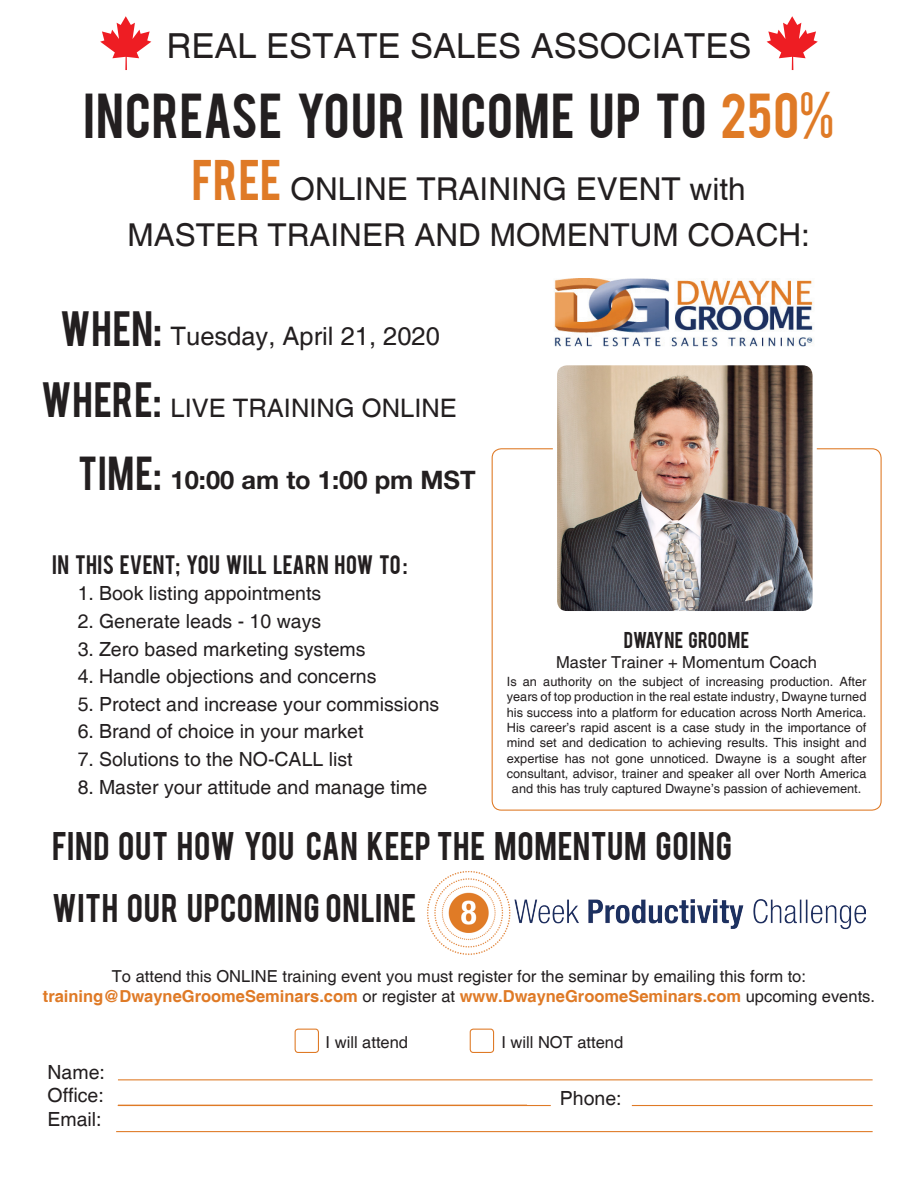
<style>
.page{position:relative;width:918px;height:1188px;background:#fff}
.page>*{position:absolute;margin:0;border:0;box-sizing:border-box;transform-origin:0 0}
.t1{font:49.8px "Bebas";letter-spacing:.02em;color:#231f20}
.t2{font:39px "Bebas";letter-spacing:.02em;color:#231f20}
.t3{font:37.5px "Bebas";color:#231f20}
.t4{font:34.5px "Helvetica";color:#231f20}
.t5{font:31.5px/61.8px "Bebas";letter-spacing:.025em;color:#231f20}
.t6{font:31.5px "Helvetica";color:#231f20}
.t7{font:25.5px "Helvetica";color:#231f20}
.t8{font:700 25.5px "Helvetica Neue LT Std";color:#231f20}
.t9{font:21px "Bebas";letter-spacing:.02em;color:#231f20}
.t10{font:19.5px "Helvetica";color:#231f20}
.t11{font:18px "Bebas";letter-spacing:.02em;color:#231f20}
.t12{font:16.5px "Helvetica";color:#231f20}
.t13{font:700 16.5px "Helvetica";color:#df7a26}
.t14{font:12.75px/15.3px "Helvetica";color:#231f20;text-align:center}
.s1{color:#df7a26}
.s2{font-family:"Bebas";font-size:45px;color:#df7a26}
.s3{font-weight:400;color:#231f20}
</style>
<div class="page">
<img style="left:554px;top:279px;width:259px;height:68px">
<div style="left:470px;top:1029px;width:24px;height:24px;border:1px solid #df7a26;border-radius:3px"></div>
<div style="left:295px;top:1029px;width:24px;height:24px;border:1px solid #df7a26;border-radius:3px"></div>
<img style="left:427px;top:871px;width:439px;height:84px">
<hr style="left:118px;top:1079px;width:755px;height:1px;background:#df7a26">
<hr style="left:118px;top:1105px;width:433px;height:1px;background:#df7a26">
<hr style="left:116px;top:1131px;width:757px;height:1px;background:#df7a26">
<hr style="left:632px;top:1105px;width:241px;height:1px;background:#df7a26">
<img style="left:558px;top:366px;width:254px;height:244px">
<div style="left:553px;top:361px;width:264px;height:254px;border:4px solid #fff;border-radius:12px"></div>
<svg style="left:767px;top:16px;width:51px;height:54px"></svg>
<svg style="left:100px;top:16px;width:51px;height:54px"></svg>
<p class="t4" style="left:167px;top:26px;width:586px">REAL ESTATE SALES ASSOCIATES</p>
<p class="t1" style="left:83px;top:79px;width:753px">INCREASE YOUR INCOME UP TO <span class="s1">250%</span></p>
<p class="t6" style="left:192px;top:171px;width:555px"><span class="s2">FREE</span> ONLINE TRAINING EVENT with</p>
<p class="t6" style="left:128px;top:217px;width:684px">MASTER TRAINER AND MOMENTUM COACH:</p>
<p class="t2" style="left:60px;top:300px;width:103px">WHEN:</p>
<p class="t2" style="left:41px;top:372px;width:122px">WHERE:</p>
<p class="t7" style="left:171px;top:322px;width:271px">Tuesday, April 21, 2020</p>
<p class="t7" style="left:171px;top:394px;width:288px">LIVE TRAINING ONLINE</p>
<p class="t3" style="left:78px;top:446px;width:85px">TIME:</p>
<p class="t8" style="left:171px;top:464px;width:307px">10:00 am to 1:00 pm MST</p>
<p class="t9" style="left:52px;top:549px;width:357px">IN THIS EVENT; YOU WILL LEARN HOW TO :</p>
<p class="t10" style="left:78px;top:582px;width:245px">1. Book listing appointments</p>
<p class="t10" style="left:78px;top:610px;width:245px">2. Generate leads - 10 ways</p>
<p class="t10" style="left:78px;top:637px;width:289px">3. Zero based marketing systems</p>
<p class="t10" style="left:78px;top:665px;width:300px">4. Handle objections and concerns</p>
<p class="t10" style="left:78px;top:693px;width:363px">5. Protect and increase your commissions</p>
<p class="t10" style="left:78px;top:720px;width:287px">6. Brand of choice in your market</p>
<p class="t10" style="left:78px;top:748px;width:276px">7. Solutions to the NO-CALL list</p>
<p class="t10" style="left:78px;top:776px;width:351px">8. Master your attitude and manage time</p>
<p class="t11" style="left:624px;top:627px;width:127px">DWAYNE GROOME</p>
<p class="t12" style="left:556px;top:652px;width:262px">Master Trainer + Momentum Coach</p>
<p class="t14" style="left:507px;top:674px;width:361px">Is an authority on the subject of increasing production. After years of top production in the real estate industry, Dwayne turned his success into a platform for education across North America.<br>His career’s rapid ascent is a case study in the importance of mind set and dedication to achieving results. This insight and expertise has not gone unnoticed. Dwayne is a sought after consultant, advisor, trainer and speaker all over North America and this has truly captured Dwayne’s passion of achievement.</p>
<p class="t5" style="left:52px;top:813px;width:681px">FIND OUT HOW YOU CAN KEEP THE MOMENTUM GOING<br>WITH OUR UPCOMING ONLINE</p>
<p class="t12" style="left:112px;top:967px;width:696px">To attend this ONLINE training event you must register for the seminar by emailing this form to:</p>
<p class="t13" style="left:43px;top:986px;width:834px">training@DwayneGroomeSeminars.com <span class="s3">or register at</span> www.DwayneGroomeSeminars.com <span class="s3">upcoming events.</span></p>
<p class="t10" style="left:48px;top:1061px;width:59px">Name:</p>
<p class="t10" style="left:48px;top:1084px;width:58px">Office:</p>
<p class="t10" style="left:48px;top:1108px;width:56px">Email:</p>
<p class="t12" style="left:326px;top:1033px;width:84px">I will attend</p>
<p class="t12" style="left:501px;top:1033px;width:123px">I will NOT attend</p>
<p class="t10" style="left:560px;top:1087px;width:63px">Phone:</p>
</div>
